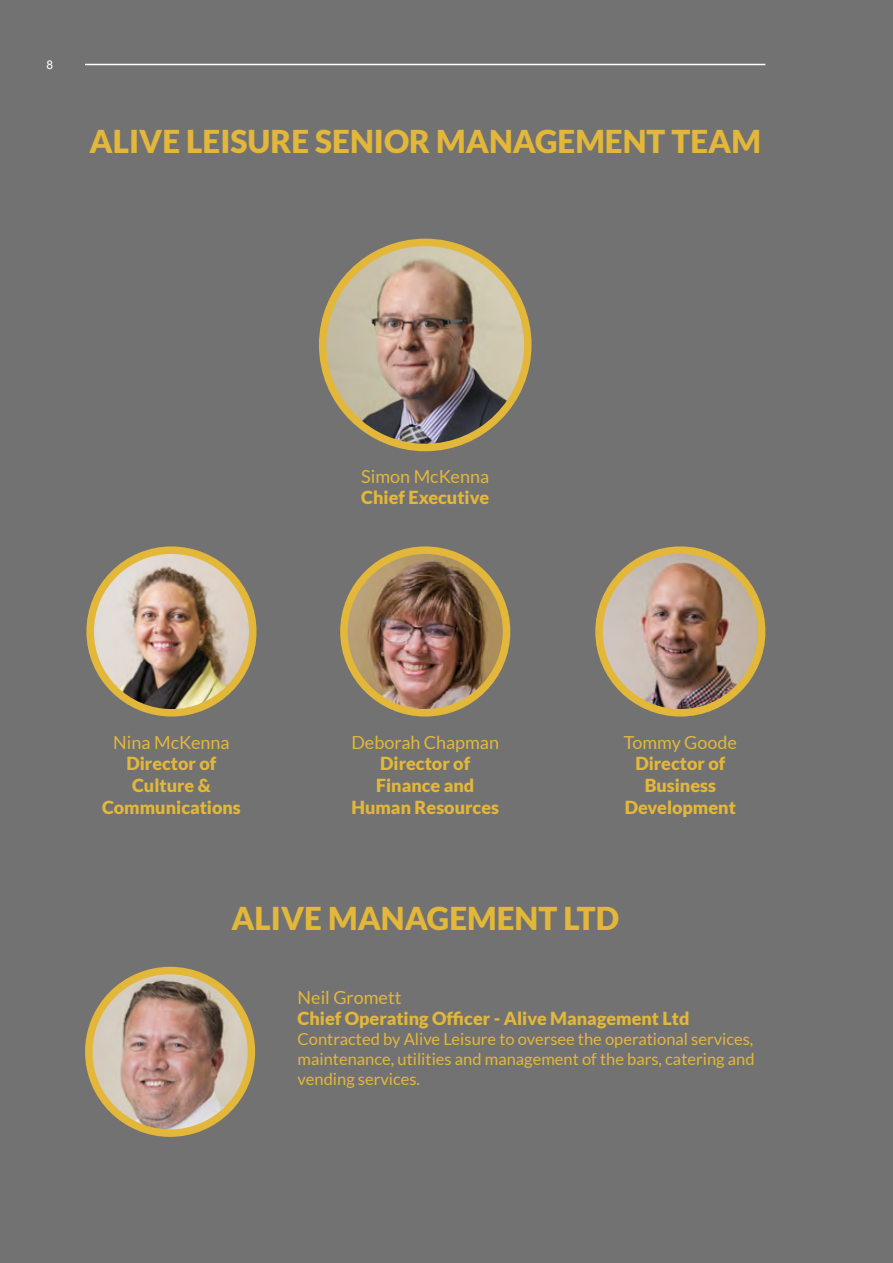
<style>
.page{position:relative;width:893px;height:1263px;background:#727272}
.page>*{position:absolute;margin:0;border:0;box-sizing:border-box;transform-origin:0 0}
.t1{font:900 31.5px "Lato";color:#e3b73a}
.t2{font:900 18px/21.6px "Lato";color:#e3b73a;text-align:center}
.t3{font:18px "Lato";color:#e3b73a}
.t4{font:16.5px/19.8px "Lato";color:#e3b73a;text-align:justify}
.t5{font:12px "Arial";color:#fff}
</style>
<div class="page">
<img style="left:323px;top:242px;width:205px;height:205px;border-radius:103px">
<div style="left:319px;top:239px;width:212px;height:212px;border:8px solid #e3b73a;border-radius:50%"></div>
<img style="left:90px;top:550px;width:163px;height:163px;border-radius:81px">
<div style="left:86px;top:546px;width:170px;height:170px;border:8px solid #e3b73a;border-radius:50%"></div>
<img style="left:344px;top:550px;width:162px;height:163px;border-radius:80px">
<div style="left:340px;top:546px;width:170px;height:170px;border:8px solid #e3b73a;border-radius:50%"></div>
<img style="left:89px;top:970px;width:162px;height:163px;border-radius:81px">
<div style="left:85px;top:967px;width:170px;height:170px;border:8px solid #e3b73a;border-radius:50%"></div>
<img style="left:599px;top:550px;width:163px;height:163px;border-radius:81px">
<div style="left:595px;top:546px;width:170px;height:170px;border:8px solid #e3b73a;border-radius:50%"></div>
<hr style="left:85px;top:64px;width:680px;height:1px;background:#fff">
<p class="t5" style="left:46px;top:57px;width:8px">8</p>
<h1 class="t1" style="left:89px;top:123px;width:673px">ALIVE LEISURE SENIOR MANAGEMENT TEAM</h1>
<p class="t3" style="left:113px;top:732px;width:118px">Nina McKenna</p>
<p class="t2" style="left:102px;top:753px;width:140px">Director of<br>Culture &amp;<br>Communications</p>
<p class="t3" style="left:361px;top:466px;width:129px">Simon McKenna</p>
<p class="t2" style="left:361px;top:486px;width:129px">Chief Executive</p>
<p class="t3" style="left:351px;top:732px;width:149px">Deborah Chapman</p>
<p class="t2" style="left:351px;top:753px;width:149px">Director of<br>Finance and<br>Human Resources</p>
<p class="t3" style="left:624px;top:732px;width:115px">Tommy Goode</p>
<p class="t2" style="left:625px;top:753px;width:113px">Director of<br>Business<br>Development</p>
<h1 class="t1" style="left:231px;top:900px;width:389px">ALIVE MANAGEMENT LTD</h1>
<p class="t3" style="left:298px;top:987px;width:105px">Neil Gromett</p>
<p class="t2" style="left:298px;top:1007px;width:393px">Chief Operating Officer - Alive Management Ltd</p>
<p class="t4" style="left:298px;top:1029px;width:458px">Contracted by Alive Leisure to oversee the operational services, maintenance, utilities and management of the bars, catering and vending services.</p>
</div>
